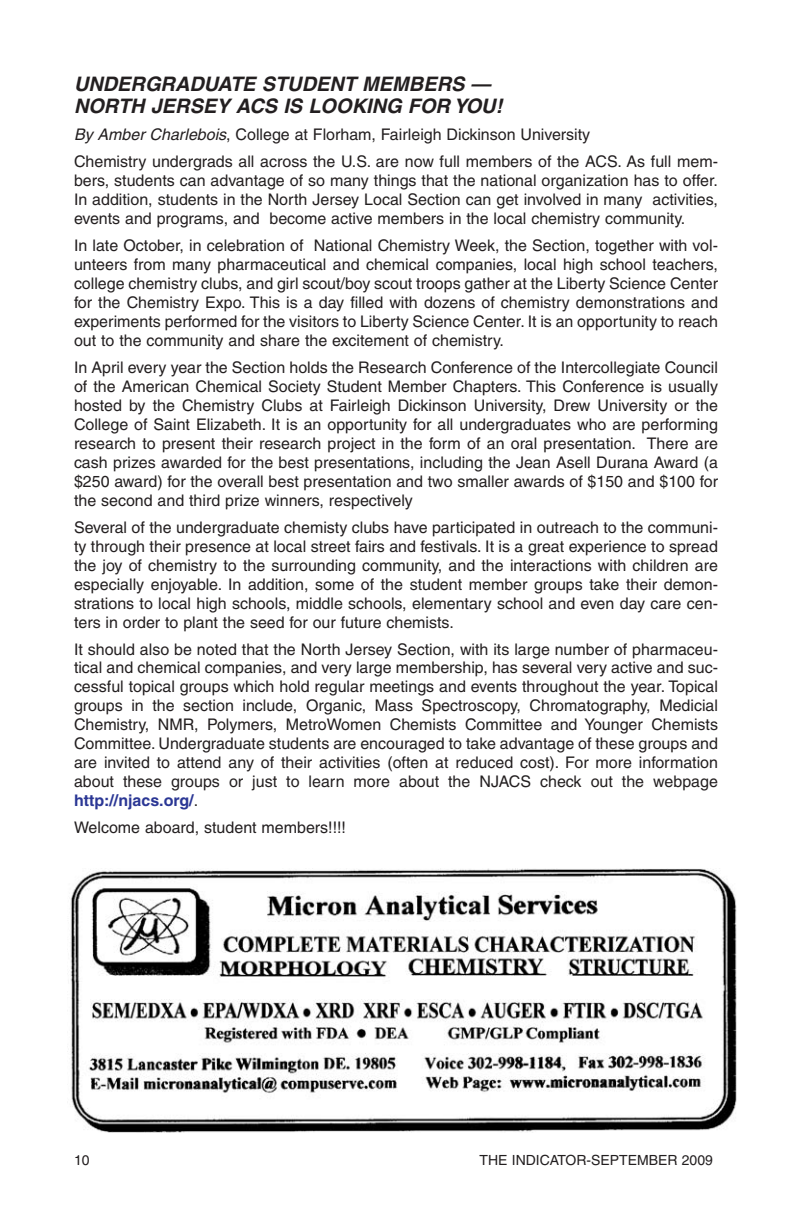
<style>
.page{position:relative;width:792px;height:1224px;background:#fff}
.page>*{position:absolute;margin:0;border:0;box-sizing:border-box;transform-origin:0 0}
.t1{font:italic 700 20px/23px "Helvetica";color:#231f20}
.t2{font:16px/19px "Helvetica";color:#231f20;text-align:justify}
.t3{font:14px "Helvetica";color:#231f20}
.s1{font-style:italic}
.s2{font-weight:700;color:#2b3795}
</style>
<div class="page">
<img style="left:70px;top:869px;width:667px;height:264px">
<p class="t1" style="left:74px;top:74px;width:434px">UNDERGRADUATE STUDENT MEMBERS —<br>NORTH JERSEY ACS IS LOOKING FOR YOU!</p>
<p class="t2" style="left:74px;top:123px;width:646px;line-height:27px"><span class="s1">By Amber Charlebois</span>, College at Florham, Fairleigh Dickinson University<br>Chemistry undergrads all across the U.S. are now full members of the ACS. As full mem-</p>
<p class="t2" style="left:74px;top:173px;width:646px">bers, students can advantage of so many things that the national organization has to offer.<br>In addition, students in the North Jersey Local Section can get involved in many activities, events and programs, and become active members in the local chemistry community.</p>
<p class="t2" style="left:74px;top:238px;width:646px">In late October, in celebration of National Chemistry Week, the Section, together with vol&shy;unteers from many pharmaceutical and chemical companies, local high school teachers, college chemistry clubs, and girl scout/boy scout troops gather at the Liberty Science Center for the Chemistry Expo. This is a day filled with dozens of chemistry demonstrations and experiments performed for the visitors to Liberty Science Center. It is an opportunity to reach out to the community and share the excitement of chemistry.</p>
<p class="t2" style="left:74px;top:359px;width:646px">In April every year the Section holds the Research Conference of the Intercollegiate Council of the American Chemical Society Student Member Chapters. This Conference is usually hosted by the Chemistry Clubs at Fairleigh Dickinson University, Drew University or the College of Saint Elizabeth. It is an opportunity for all undergraduates who are performing research to present their research project in the form of an oral presentation. There are cash prizes awarded for the best presentations, including the Jean Asell Durana Award (a $250 award) for the overall best presentation and two smaller awards of $150 and $100 for the second and third prize winners, respectively</p>
<p class="t2" style="left:74px;top:519px;width:646px">Several of the undergraduate chemisty clubs have participated in outreach to the communi&shy;ty through their presence at local street fairs and festivals. It is a great experience to spread the joy of chemistry to the surrounding community, and the interactions with children are especially enjoyable. In addition, some of the student member groups take their demon&shy;strations to local high schools, middle schools, elementary school and even day care cen&shy;ters in order to plant the seed for our future chemists.</p>
<p class="t2" style="left:74px;top:641px;width:646px">It should also be noted that the North Jersey Section, with its large number of pharmaceu&shy;tical and chemical companies, and very large membership, has several very active and suc&shy;cessful topical groups which hold regular meetings and events throughout the year. Topical groups in the section include, Organic, Mass Spectroscopy, Chromatography, Medicial Chemistry, NMR, Polymers, MetroWomen Chemists Committee and Younger Chemists Committee. Undergraduate students are encouraged to take advantage of these groups and are invited to attend any of their activities (often at reduced cost). For more information about these groups or just to learn more about the NJACS check out the webpage <span class="s2">http://njacs.org/</span>.</p>
<p class="t2" style="left:74px;top:820px;width:274px">Welcome aboard, student members!!!!</p>
<p class="t3" style="left:74px;top:1155px;width:17px">10</p>
<p class="t3" style="left:480px;top:1155px;width:235px">THE INDICATOR-SEPTEMBER 2009</p>
</div>
